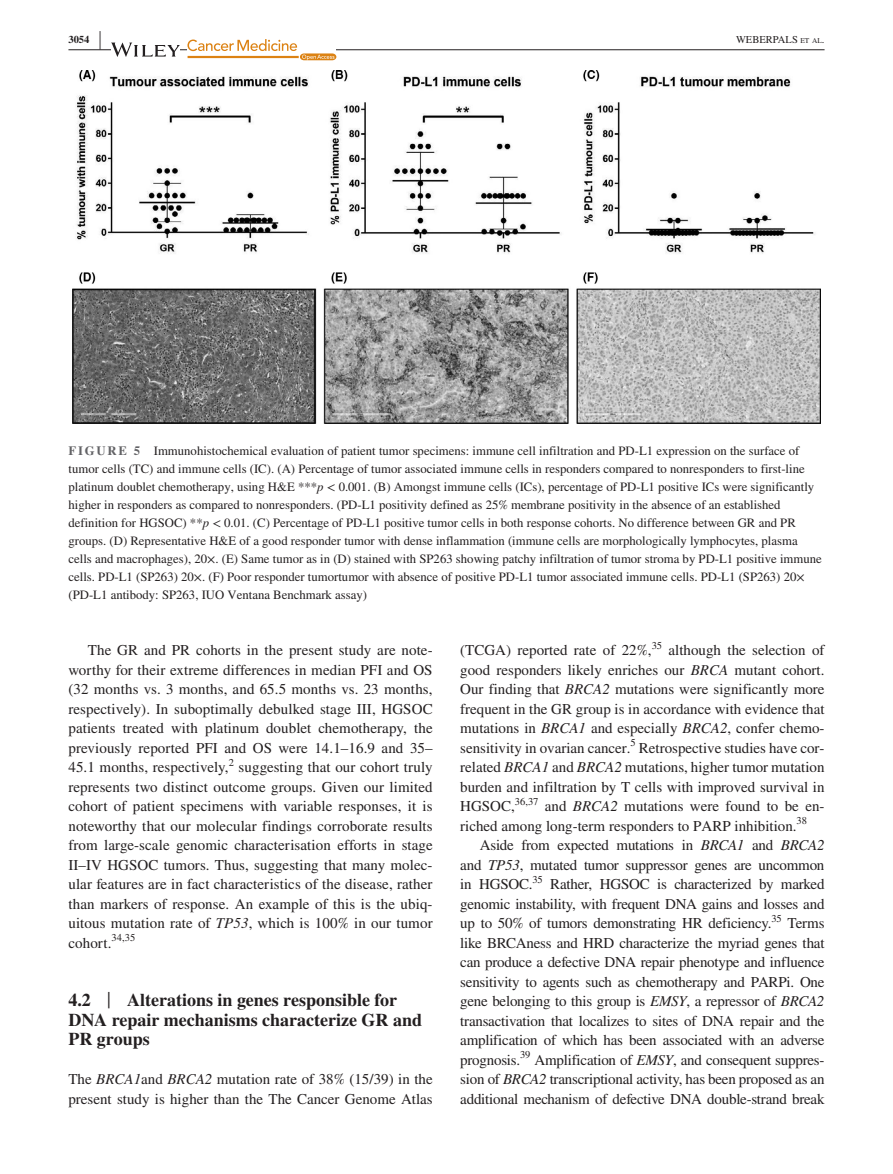
<style>
.page{position:relative;width:893px;height:1174px;background:#fff}
.page>*{position:absolute;margin:0;border:0;box-sizing:border-box;transform-origin:0 0}
.t1{font:700 25.95px "STIX";color:#231f20;scale:.36 1}
.t2{font:700 18px/19.5px "STIX";color:#231f20}
.t3{font:15px/19.5px "STIX";color:#231f20;text-align:justify}
.t4{font:12.75px/18px "STIX";color:#231f20}
.t5{font:10.5px "STIX";color:#231f20}
.t6{font:10.5px "STIX";color:#231f20}
.t7{font:700 10.5px "STIX";color:#231f20}
.s1{font-size:7.35px}
.s2{font-weight:700;color:#636366}
.s3{font-style:italic}
.s4{font-weight:400;font-size:23.7px}
</style>
<div class="page">
<hr style="left:68px;top:49px;width:756px;height:1px;background:#231f20">
<svg style="left:111px;top:43px;width:69px;height:14px"></svg>
<svg style="left:187px;top:39px;width:149px;height:21px"></svg>
<img style="left:72px;top:70px;width:749px;height:353px">
<p class="t7" style="left:68px;top:33px;width:22px">3054</p>
<h1 class="t1" style="left:99px;top:25px;width:7px">|</h1>
<p class="t6" style="left:736px;top:32px;width:90px">WEBERPALS <span class="s1">et al</span> .</p>
<p class="t4" style="left:68px;top:443px;width:755px"><span class="s2">FIGURE 5</span> Immunohistochemical evaluation of patient tumor specimens: immune cell infiltration and PD-L1 expression on the surface of tumor cells (TC) and immune cells (IC). (A) Percentage of tumor associated immune cells in responders compared to nonresponders to first-line platinum doublet chemotherapy, using H&amp;E ***<span class="s3">p</span> &lt; 0.001. (B) Amongst immune cells (ICs), percentage of PD-L1 positive ICs were significantly higher in responders as compared to nonresponders. (PD-L1 positivity defined as 25% membrane positivity in the absence of an established definition for HGSOC) **<span class="s3">p</span> &lt; 0.01. (C) Percentage of PD-L1 positive tumor cells in both response cohorts. No difference between GR and PR groups. (D) Representative H&amp;E of a good responder tumor with dense inflammation (immune cells are morphologically lymphocytes, plasma cells and macrophages), 20×. (E) Same tumor as in (D) stained with SP263 showing patchy infiltration of tumor stroma by PD-L1 positive immune cells. PD-L1 (SP263) 20×. (F) Poor responder tumortumor with absence of positive PD-L1 tumor associated immune cells. PD-L1 (SP263) 20× (PD-L1 antibody: SP263, IUO Ventana Benchmark assay)</p>
<p class="t3" style="left:68px;top:641px;width:366px;text-indent:20px">The GR and PR cohorts in the present study are note&shy;worthy for their extreme differences in median PFI and OS (32 months vs. 3 months, and 65.5 months vs. 23 months, respectively). In suboptimally debulked stage III, HGSOC patients treated with platinum doublet chemotherapy, the previously reported PFI and OS were 14.1–16.9 and 35– 45.1 months, respectively,</p>
<p class="t5" style="left:229px;top:755px;width:7px">2</p>
<p class="t3" style="left:68px;top:758px;width:366px;text-indent:170px">suggesting that our cohort truly represents two distinct outcome groups. Given our limited cohort of patient specimens with variable responses, it is noteworthy that our molecular findings corroborate results from large-scale genomic characterisation efforts in stage II–IV HGSOC tumors. Thus, suggesting that many molec&shy;ular features are in fact characteristics of the disease, rather than markers of response. An example of this is the ubiq&shy;uitous mutation rate of <span class="s3">TP53</span>, which is 100% in our tumor cohort.</p>
<p class="t5" style="left:112px;top:930px;width:25px">34,35</p>
<p class="t2" style="left:68px;top:990px;width:355px">4.2 <span class="s4">|</span> Alterations in genes responsible for<br>DNA repair mechanisms characterize GR and<br>PR groups</p>
<p class="t3" style="left:68px;top:1070px;width:366px">The <span class="s3">BRCA1</span>and <span class="s3">BRCA2</span> mutation rate of 38% (15/39) in the present study is higher than the The Cancer Genome Atlas</p>
<p class="t3" style="left:460px;top:641px;width:193px">(TCGA) reported rate of 22%,</p>
<p class="t5" style="left:652px;top:638px;width:12px">35</p>
<p class="t3" style="left:460px;top:641px;width:366px;text-indent:208px">although the selection of good responders likely enriches our <span class="s3">BRCA</span> mutant cohort.<br>Our finding that <span class="s3">BRCA2</span> mutations were significantly more frequent in the GR group is in accordance with evidence that mutations in <span class="s3">BRCA1</span> and especially <span class="s3">BRCA2</span>, confer chemo&shy;sensitivity in ovarian cancer.</p>
<p class="t5" style="left:631px;top:735px;width:7px">5</p>
<p class="t3" style="left:460px;top:739px;width:366px;text-indent:179px">Retrospective studies have cor&shy;related <span class="s3">BRCA1</span> and <span class="s3">BRCA2</span> mutations, higher tumor mutation burden and infiltration by T cells with improved survival in HGSOC,</p>
<p class="t5" style="left:515px;top:794px;width:25px">36,37</p>
<p class="t3" style="left:460px;top:797px;width:366px;text-indent:85px">and <span class="s3">BRCA2</span> mutations were found to be en&shy;riched among long-term responders to PARP inhibition.</p>
<p class="t5" style="left:797px;top:813px;width:12px">38</p>
<p class="t3" style="left:460px;top:836px;width:366px;text-indent:20px">Aside from expected mutations in <span class="s3">BRCA1</span> and <span class="s3">BRCA2 </span>and <span class="s3">TP53</span>, mutated tumor suppressor genes are uncommon in HGSOC.</p>
<p class="t5" style="left:532px;top:872px;width:12px">35</p>
<p class="t3" style="left:460px;top:875px;width:366px;text-indent:90px">Rather, HGSOC is characterized by marked genomic instability, with frequent DNA gains and losses and up to 50% of tumors demonstrating HR deficiency.</p>
<p class="t5" style="left:771px;top:911px;width:12px">35</p>
<p class="t3" style="left:460px;top:914px;width:366px;text-indent:327px">Terms like BRCAness and HRD characterize the myriad genes that can produce a defective DNA repair phenotype and influence sensitivity to agents such as chemotherapy and PARPi. One gene belonging to this group is <span class="s3">EMSY</span>, a repressor of <span class="s3">BRCA2 </span>transactivation that localizes to sites of DNA repair and the amplification of which has been associated with an adverse prognosis.</p>
<p class="t5" style="left:520px;top:1047px;width:12px">39</p>
<p class="t3" style="left:460px;top:1051px;width:366px;text-indent:74px">Amplification of <span class="s3">EMSY</span>, and consequent suppres&shy;sion of <span class="s3">BRCA2</span> transcriptional activity, has been proposed as an additional mechanism of defective DNA double-strand break</p>
</div>
